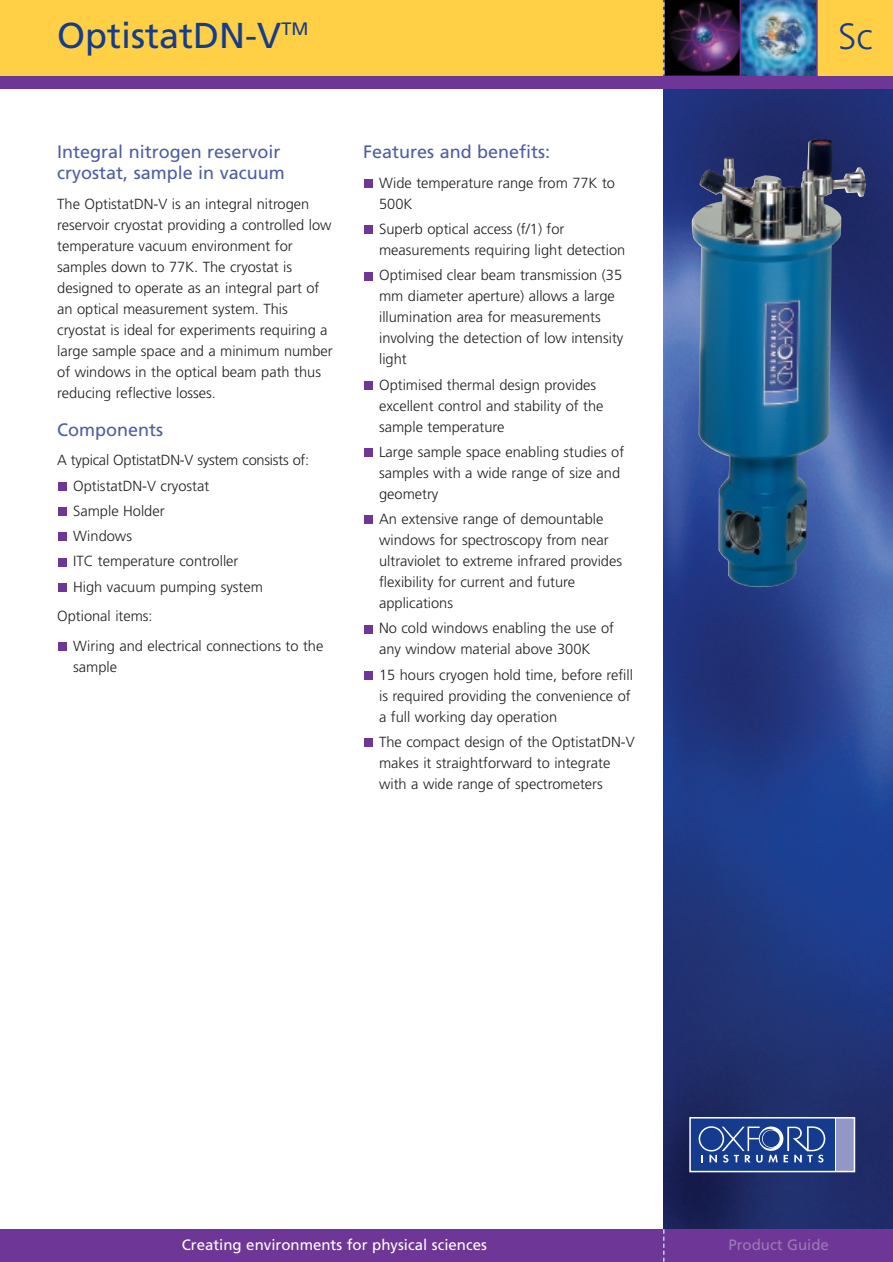
<style>
.page{position:relative;width:893px;height:1262px;background:#fff}
.page>*{position:absolute;margin:0;border:0;box-sizing:border-box;transform-origin:0 0}
.t1{font:300 36.45px "Frutiger";color:#153c8d}
.t2{font:36px "Frutiger";color:#153c8d}
.t3{font:18px/21px "Frutiger";color:#4f5da3}
.t4{font:18px "Frutiger";color:#153c8d}
.t5{font:15px "Frutiger";color:#fff}
.t6{font:15px "Frutiger";color:#9a7ab7}
.t7{font:300 14.7px/21px "Frutiger";color:#231f20}
</style>
<div class="page">
<img style="left:663px;top:89px;width:229px;height:1140px">
<div style="left:0;top:1229px;width:892px;height:33px;background:#6e3696"></div>
<div style="left:690px;top:1117px;width:144px;height:54px;background:#143b8d"></div>
<div style="left:836px;top:1117px;width:18px;height:54px;background:#9397c6"></div>
<svg style="left:698px;top:1126px;width:127px;height:36px"></svg>
<div style="left:689px;top:1117px;width:166px;height:55px;border:2px solid #fff"></div>
<div style="left:0;top:0;width:892px;height:81px;background:#ffcf45"></div>
<img style="left:741px;top:0;width:75px;height:77px">
<div style="left:663px;top:0;width:77px;height:77px;background:#231f20"></div>
<img style="left:666px;top:0;width:73px;height:75px">
<hr style="left:739px;top:0;width:2px;height:77px;background:#6e3696">
<hr style="left:816px;top:0;width:1px;height:77px;background:#6e3696">
<svg style="left:663px;top:0;width:3px;height:77px"></svg>
<div style="left:0;top:77px;width:892px;height:12px;background:#6e3696"></div>
<img style="left:691px;top:130px;width:187px;height:466px">
<svg style="left:663px;top:1229px;width:1px;height:33px"></svg>
<div style="left:364px;top:738px;width:9px;height:9px;background:#6e3696"></div>
<div style="left:364px;top:671px;width:9px;height:8px;background:#6e3696"></div>
<div style="left:364px;top:625px;width:9px;height:8px;background:#6e3696"></div>
<div style="left:364px;top:515px;width:9px;height:9px;background:#6e3696"></div>
<div style="left:364px;top:448px;width:9px;height:9px;background:#6e3696"></div>
<div style="left:364px;top:381px;width:9px;height:8px;background:#6e3696"></div>
<div style="left:364px;top:272px;width:9px;height:8px;background:#6e3696"></div>
<div style="left:364px;top:225px;width:9px;height:9px;background:#6e3696"></div>
<div style="left:364px;top:179px;width:9px;height:9px;background:#6e3696"></div>
<div style="left:59px;top:642px;width:8px;height:8px;background:#6e3696"></div>
<div style="left:59px;top:583px;width:8px;height:8px;background:#6e3696"></div>
<div style="left:59px;top:558px;width:8px;height:8px;background:#6e3696"></div>
<div style="left:59px;top:532px;width:8px;height:9px;background:#6e3696"></div>
<div style="left:59px;top:507px;width:8px;height:9px;background:#6e3696"></div>
<div style="left:59px;top:482px;width:8px;height:8px;background:#6e3696"></div>
<h2 class="t2" style="left:57px;top:21px;width:225px">OptistatDN-V</h2>
<h1 class="t1" style="left:838px;top:22px;width:36px">Sc</h1>
<p class="t4" style="left:281px;top:22px;width:28px">TM</p>
<p class="t3" style="left:57px;top:143px;width:229px">Integral nitrogen reservoir cryostat, sample in vacuum</p>
<p class="t7" style="left:57px;top:194px;width:277px">The OptistatDN-V is an integral nitrogen reservoir cryostat providing a controlled low temperature vacuum environment for samples down to 77K. The cryostat is designed to operate as an integral part of an optical measurement system. This cryostat is ideal for experiments requiring a large sample space and a minimum number of windows in the optical beam path thus reducing reflective losses.</p>
<p class="t3" style="left:57px;top:420px;width:107px">Components</p>
<p class="t7" style="left:73px;top:449px;width:238px;line-height:25.2px;text-indent:-16px">A typical OptistatDN-V system consists of:<br>OptistatDN-V cryostat<br>Sample Holder<br>Windows<br>ITC temperature controller<br>High vacuum pumping system</p>
<p class="t7" style="left:73px;top:602px;width:252px;line-height:29.5px;text-indent:-16px">Optional items:<br>Wiring and electrical connections to the</p>
<p class="t7" style="left:73px;top:657px;width:45px">sample</p>
<p class="t3" style="left:363px;top:143px;width:189px">Features and benefits:</p>
<p class="t7" style="left:379px;top:173px;width:237px">Wide temperature range from 77K to<br>500K</p>
<p class="t7" style="left:379px;top:219px;width:248px">Superb optical access (f/1) for measurements requiring light detection</p>
<p class="t7" style="left:379px;top:266px;width:246px">Optimised clear beam transmission (35 mm diameter aperture) allows a large illumination area for measurements involving the detection of low intensity light</p>
<p class="t7" style="left:379px;top:375px;width:226px">Optimised thermal design provides excellent control and stability of the sample temperature</p>
<p class="t7" style="left:379px;top:442px;width:246px">Large sample space enabling studies of samples with a wide range of size and geometry</p>
<p class="t7" style="left:379px;top:509px;width:244px">An extensive range of demountable windows for spectroscopy from near ultraviolet to extreme infrared provides flexibility for current and future applications</p>
<p class="t7" style="left:379px;top:619px;width:236px">No cold windows enabling the use of any window material above 300K</p>
<p class="t7" style="left:379px;top:665px;width:255px">15 hours cryogen hold time, before refill is required providing the convenience of a full working day operation</p>
<p class="t7" style="left:379px;top:732px;width:257px">The compact design of the OptistatDN-V makes it straightforward to integrate with a wide range of spectrometers</p>
<p class="t5" style="left:182px;top:1238px;width:306px">Creating environments for physical sciences</p>
<p class="t6" style="left:728px;top:1238px;width:102px">Product Guide</p>
</div>
